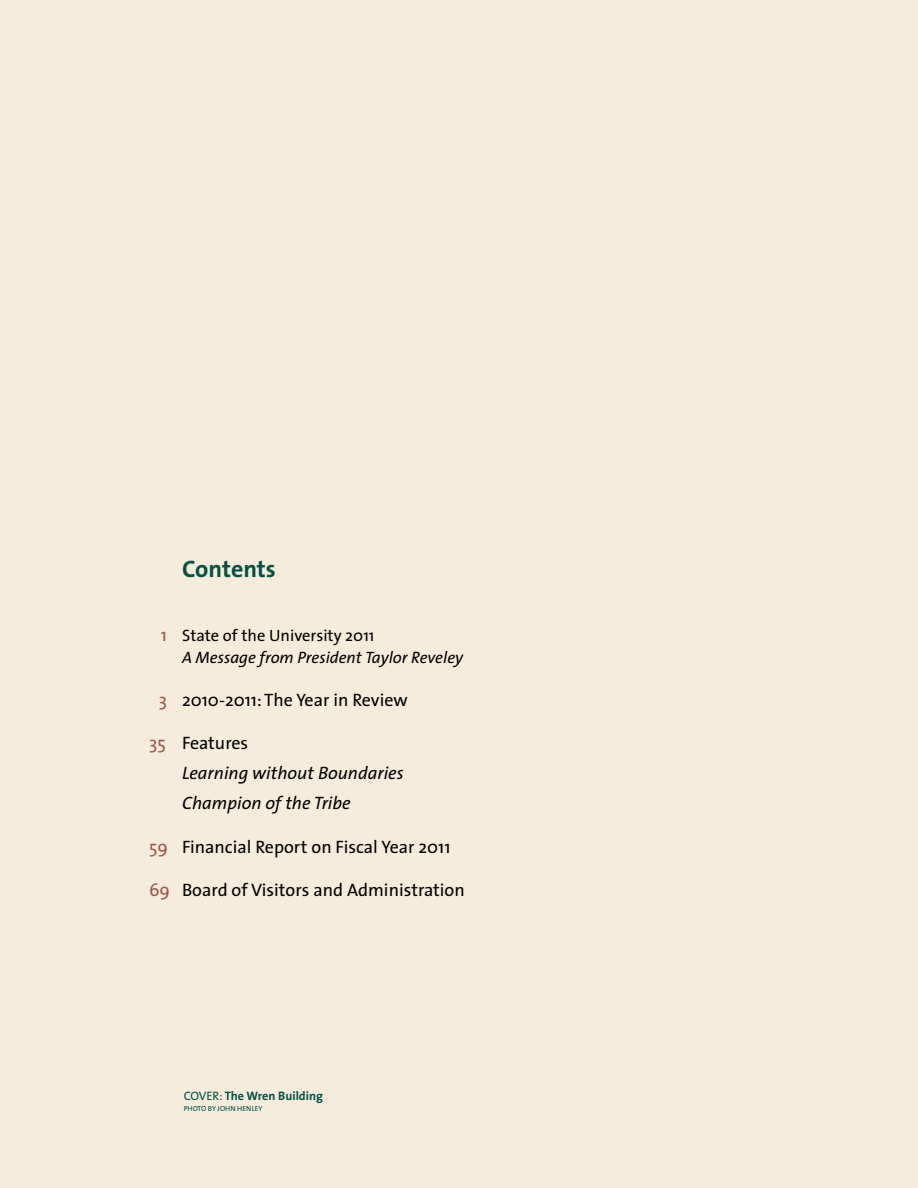
<style>
.page{position:relative;width:918px;height:1188px;background:#f6ecdc}
.page>*{position:absolute;margin:0;border:0;box-sizing:border-box;transform-origin:0 0}
.t1{font:700 24px "The Sans";color:#005244}
.t2{font:18px "The Sans";color:#000}
.t3{font:italic 18px/30px "The Sans";color:#000}
.t4{font:italic 16.5px/21.6px "The Sans";color:#000}
.t5{font:700 12.3px "The Sans";color:#005244}
.t6{font:7.35px "The Sans";color:#005244}
.s1{font-style:normal;font-size:18px;color:#9d5749}
.s2{font-style:normal}
.s3{color:#9d5749}
.s4{font-style:normal;color:#9d5749}
.s5{font-weight:400}
</style>
<div class="page">
<h1 class="t1" style="left:182px;top:553px;width:95px">Contents</h1>
<p class="t4" style="left:182px;top:625px;width:283px;text-indent:-21px"><span class="s1">1</span> <span class="s2">State of the University 2011<br></span>A Message from President Taylor Reveley</p>
<p class="t2" style="left:159px;top:689px;width:251px"><span class="s3">3</span> 2010-2011: The Year in Review</p>
<p class="t3" style="left:182px;top:728px;width:223px;text-indent:-33px"><span class="s4">35</span> <span class="s2">Features<br></span>Learning without Boundaries<br>Champion of the Tribe</p>
<p class="t2" style="left:149px;top:835px;width:303px"><span class="s3">59</span> Financial Report on Fiscal Year 2011</p>
<p class="t2" style="left:149px;top:878px;width:317px"><span class="s3">69</span> Board of Visitors and Administration</p>
<p class="t5" style="left:184px;top:1088px;width:141px"><span class="s5">COVER:</span> The Wren Building</p>
<p class="t6" style="left:184px;top:1104px;width:80px">PHOTO BY JOHN HENLEY</p>
</div>
